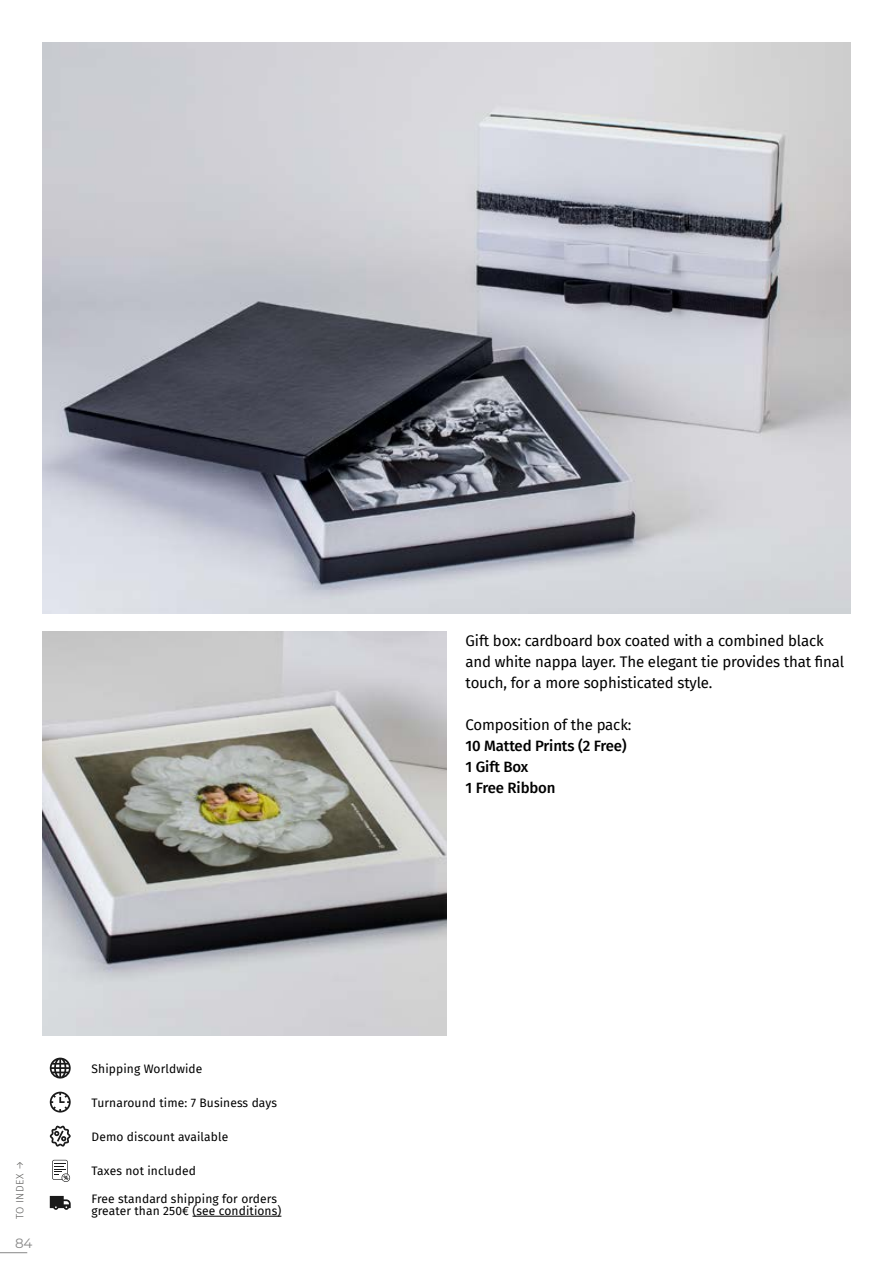
<style>
.page{position:relative;width:893px;height:1263px;background:#fff}
.page>*{position:absolute;margin:0;border:0;box-sizing:border-box;transform-origin:0 0}
.t1{font:15px/21px "Fira Sans";letter-spacing:-.01em;color:#000}
.t2{font:500 15px/21px "Fira Sans";letter-spacing:-.01em;color:#000}
.t3{font:13.5px "Montserrat";color:#878787}
.t4{font:12px/12px "Fira Sans";letter-spacing:.01em;color:#000}
.t5{font:300 10.5px "Fira Sans";letter-spacing:.03em;color:#575756}
</style>
<div class="page">
<svg style="left:50px;top:1058px;width:21px;height:20px"></svg>
<svg style="left:50px;top:1196px;width:21px;height:14px"></svg>
<svg style="left:50px;top:1092px;width:21px;height:20px"></svg>
<svg style="left:50px;top:1125px;width:21px;height:22px"></svg>
<svg style="left:52px;top:1160px;width:18px;height:22px"></svg>
<hr style="left:193px;top:1216px;width:88px;height:1px;background:#000">
<svg style="left:0;top:1252px;width:27px;height:1px"></svg>
<img style="left:43px;top:631px;width:403px;height:404px">
<img style="left:43px;top:43px;width:807px;height:570px">
<p class="t5" style="left:12px;top:1219px;width:60px;rotate:-90deg">TO INDEX →</p>
<p class="t3" style="left:15px;top:1234px;width:19px">84</p>
<p class="t4" style="left:92px;top:1062px;width:112px">Shipping Worldwide</p>
<p class="t4" style="left:92px;top:1096px;width:187px">Turnaround time: 7 Business days</p>
<p class="t4" style="left:92px;top:1130px;width:138px">Demo discount available</p>
<p class="t4" style="left:92px;top:1164px;width:106px">Taxes not included</p>
<p class="t4" style="left:92px;top:1193px;width:191px">Free standard shipping for orders greater than 250€ (see conditions)</p>
<p class="t1" style="left:466px;top:629px;width:380px">Gift box: cardboard box coated with a combined black and white nappa layer. The elegant tie provides that final touch, for a more sophisticated style.</p>
<p class="t1" style="left:466px;top:713px;width:167px">Composition of the pack:</p>
<p class="t2" style="left:466px;top:734px;width:163px">10 Matted Prints (2 Free)<br>1 Gift Box<br>1 Free Ribbon</p>
</div>
